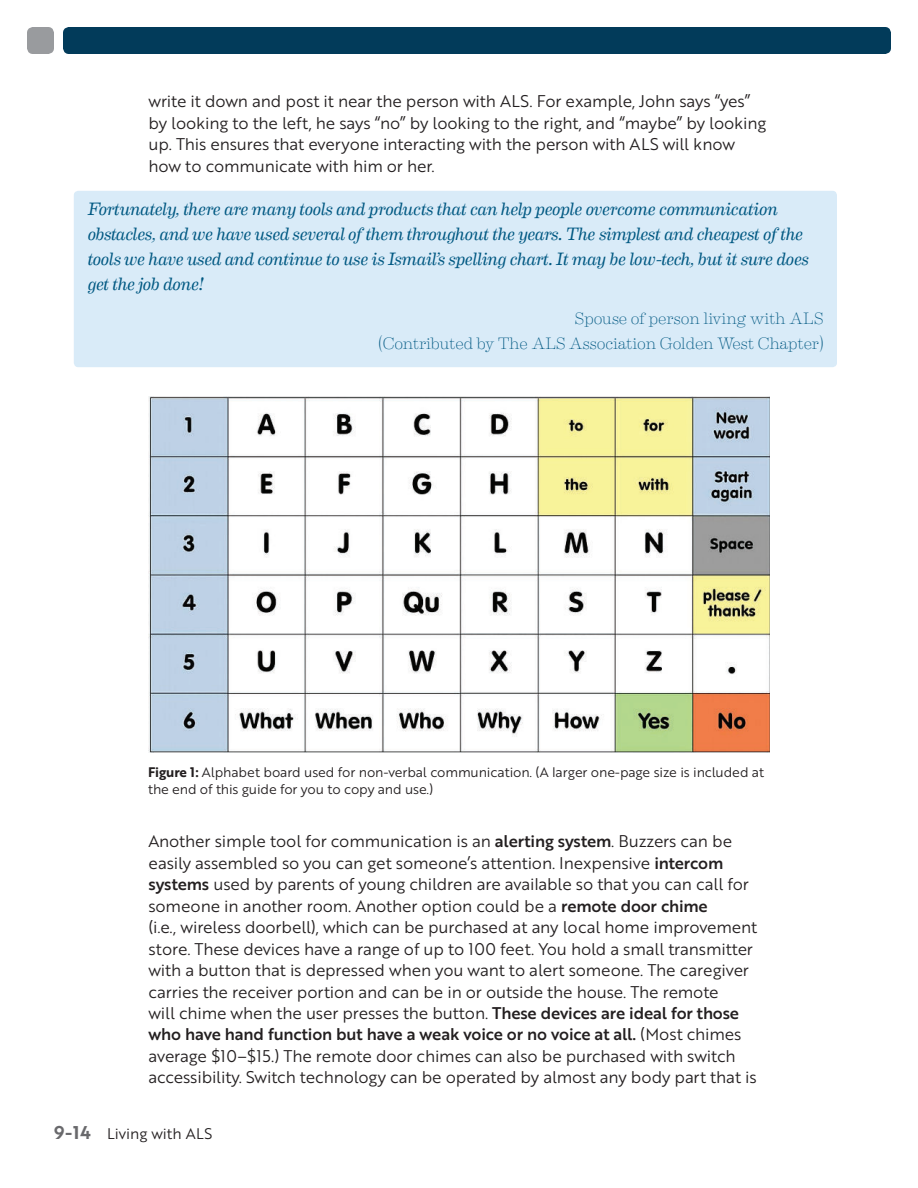
<style>
.page{position:relative;width:918px;height:1188px;background:#fff}
.page>*{position:absolute;margin:0;border:0;box-sizing:border-box;transform-origin:0 0}
.t1{font:italic 18px/24.8px "Eames Century Modern";letter-spacing:-.015em;color:#005882}
.t2{font:16.5px/21.5px "Brother 1816 Book";letter-spacing:-.01em;color:#231f20}
.t3{font:100 16.5px/24.8px "Eames Century Modern";letter-spacing:-.01em;color:#005882;text-align:right}
.t4{font:16.5px "Brother 1816 Medium";letter-spacing:-.01em;color:#231f20}
.t5{font:15px "Brother 1816 Book";color:#231f20}
.t6{font:13.5px/16.5px "Brother 1816 Book";letter-spacing:-.01em;color:#231f20}
.s1{font-family:"Brother 1816 Bold"}
.s2{font-family:"Brother 1816 Medium"}
.s3{font-family:"Brother 1816 Book"}
.s4{font-family:"Brother 1816 Bold";font-size:18px;color:#69696c}
</style>
<div class="page">
<div style="left:63px;top:27px;width:828px;height:27px;background:#023b5a;border-radius:6px"></div>
<div style="left:27px;top:27px;width:27px;height:27px;background:#999b9e;border-radius:6px"></div>
<div style="left:74px;top:191px;width:763px;height:176px;background:#d9ebf8;border-radius:5px"></div>
<img style="left:148px;top:396px;width:621px;height:356px">
<p class="t2" style="left:148px;top:91px;width:619px">write it down and post it near the person with ALS. For example, John says “yes” by looking to the left, he says “no” by looking to the right, and “maybe” by looking up. This ensures that everyone interacting with the person with ALS will know how to communicate with him or her.</p>
<p class="t1" style="left:88px;top:198px;width:723px">Fortunately, there are many tools and products that can help people overcome communication obstacles, and we have used several of them throughout the years. The simplest and cheapest of the tools we have used and continue to use is Ismail’s spelling chart. It may be low-tech, but it sure does get the job done!</p>
<p class="t3" style="left:378px;top:306px;width:447px">Spouse of person living with ALS<br>(Contributed by The ALS Association Golden West Chapter)</p>
<p class="t6" style="left:148px;top:765px;width:617px"><span class="s1">Figure 1:</span> Alphabet board used for non-verbal communication. (A larger one-page size is included at the end of this guide for you to copy and use.)</p>
<p class="t2" style="left:148px;top:832px;width:610px">Another simple tool for communication is an <span class="s2">alerting system</span>. Buzzers can be easily assembled so you can get someone’s attention. Inexpensive <span class="s2">intercom systems</span> used by parents of young children are available so that you can call for someone in another room. Another option could be a <span class="s2">remote door chime<br></span>(i.e., wireless doorbell), which can be purchased at any local home improvement store. These devices have a range of up to 100 feet. You hold a small transmitter with a button that is depressed when you want to alert someone. The caregiver carries the receiver portion and can be in or outside the house. The remote<br>will chime when the user presses the button. <span class="s2">These devices are ideal for those</span></p>
<p class="t4" style="left:148px;top:1027px;width:595px">who have hand function but have a weak voice or no voice at all. <span class="s3">(Most chimes</span></p>
<p class="t2" style="left:148px;top:1046px;width:610px">average $10–$15.) The remote door chimes can also be purchased with switch accessibility. Switch technology can be operated by almost any body part that is</p>
<p class="t5" style="left:54px;top:1126px;width:160px"><span class="s4">9-14</span> Living with ALS</p>
</div>
